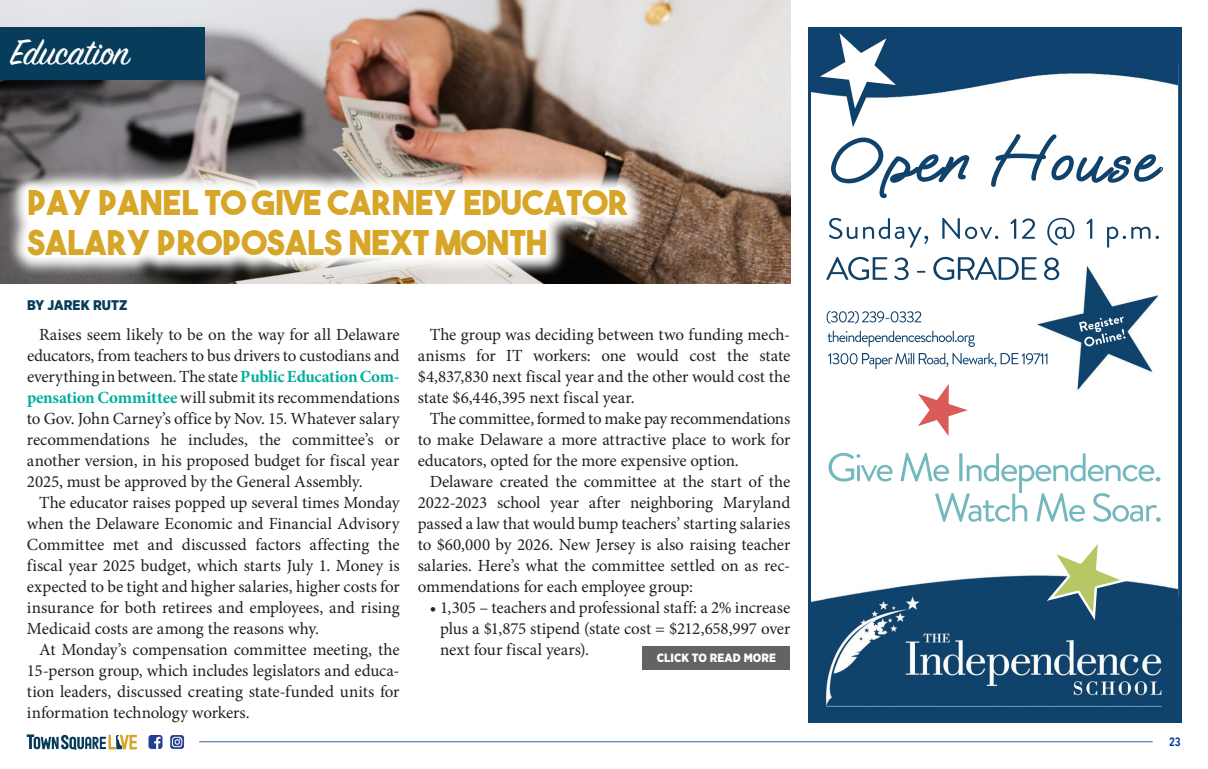
<style>
.page{position:relative;width:1208px;height:769px;background:#fff}
.page>*{position:absolute;margin:0;border:0;box-sizing:border-box;transform-origin:0 0}
.t1{font:40px "Sign Painter House Script";color:#fff}
.t2{font:34px/40px "The Bold Font";color:#d7a628}
.body_copy{font:17px/21px "Minion Pro";letter-spacing:-.01em;color:#231f20;text-align:justify}
.t3{font:900 14px "Gotham Narrow";color:#073d5a}
.t4{font:900 12px "Gotham Narrow";letter-spacing:.005em;color:#fff}
.t5{font:600 12px "Avenir Next Condensed";color:#039}
.s1{font-weight:700;color:#00af9b}
</style>
<div class="page">
<hr style="left:199px;top:740px;width:953px;height:1px;background:#369">
<svg style="left:148px;top:735px;width:14px;height:13px"></svg>
<svg style="left:170px;top:735px;width:14px;height:13px"></svg>
<svg style="left:27px;top:734px;width:110px;height:15px"></svg>
<img style="left:0;top:0;width:790px;height:283px">
<svg style="left:6px;top:169px;width:643px;height:108px"></svg>
<div style="left:0;top:27px;width:204px;height:52px;background:#073d5a"></div>
<div style="left:642px;top:645px;width:148px;height:23px;background:#636366"></div>
<img style="left:808px;top:27px;width:372px;height:695px">
<img style="left:831px;top:134px;width:225px;height:53px">
<img style="left:808px;top:27px;width:105px;height:100px">
<img style="left:917px;top:383px;width:50px;height:53px">
<img style="left:1046px;top:536px;width:82px;height:84px">
<img style="left:1053px;top:543px;width:67px;height:69px">
<img style="left:808px;top:90px;width:2px;height:532px">
<img style="left:1178px;top:63px;width:2px;height:533px">
<p class="t1" style="left:11px;top:27px;width:120px">Education</p>
<p class="t2" style="left:27px;top:182px;width:603px">PAY PANEL TO GIVE CARNEY EDUCATOR<br>SALARY PROPOSALS NEXT MONTH</p>
<p class="t3" style="left:27px;top:295px;width:102px">BY JAREK RUTZ</p>
<p class="body_copy" style="left:27px;top:324px;width:374px;text-indent:12px">Raises seem likely to be on the way for all Delaware educators, from teachers to bus drivers to custodians and everything in between. The state <span class="s1">Public Education Com&shy;pensation Committee</span> will submit its recommendations to Gov. John Carney’s office by Nov. 15. Whatever salary recommendations he includes, the committee’s or another version, in his proposed budget for fiscal year 2025, must be approved by the General Assembly.</p>
<p class="body_copy" style="left:27px;top:492px;width:374px;text-indent:12px">The educator raises popped up several times Monday when the Delaware Economic and Financial Advisory Committee met and discussed factors affecting the fiscal year 2025 budget, which starts July 1. Money is expected to be tight and higher salaries, higher costs for insurance for both retirees and employees, and rising Medicaid costs are among the reasons why.</p>
<p class="body_copy" style="left:27px;top:639px;width:374px;text-indent:12px">At Monday’s compensation committee meeting, the 15-person group, which includes legislators and educa&shy;tion leaders, discussed creating state-funded units for information technology workers.</p>
<p class="body_copy" style="left:417px;top:324px;width:374px;text-indent:12px">The group was deciding between two funding mech&shy;anisms for IT workers: one would cost the state $4,837,830 next fiscal year and the other would cost the state $6,446,395 next fiscal year.</p>
<p class="body_copy" style="left:417px;top:408px;width:374px;text-indent:12px">The committee, formed to make pay recommendations to make Delaware a more attractive place to work for educators, opted for the more expensive option.</p>
<p class="body_copy" style="left:417px;top:471px;width:374px;text-indent:12px">Delaware created the committee at the start of the 2022-2023 school year after neighboring Maryland passed a law that would bump teachers’ starting salaries to $60,000 by 2026. New Jersey is also raising teacher salaries. Here’s what the committee settled on as rec&shy;ommendations for each employee group:</p>
<p class="body_copy" style="left:440px;top:597px;width:351px;text-indent:-10px">• 1,305 – teachers and professional staff: a 2% increase plus a $1,875 stipend (state cost = $212,658,997 over next four fiscal years).</p>
<p class="t4" style="left:656px;top:649px;width:121px">CLICK TO READ MORE</p>
<p class="t5" style="left:1168px;top:731px;width:13px">23</p>
</div>
